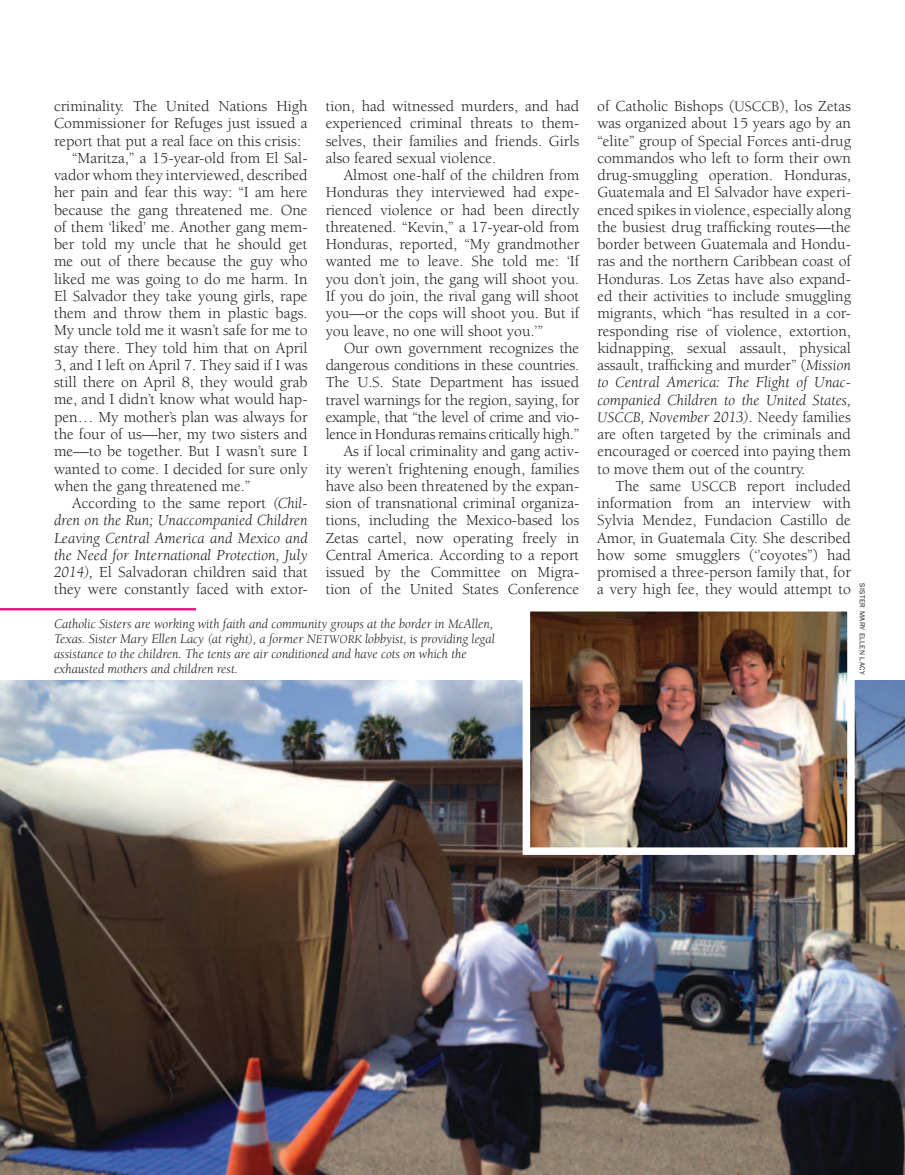
<style>
.page{position:relative;width:905px;height:1175px;background:#fff}
.page>*{position:absolute;margin:0;border:0;box-sizing:border-box;transform-origin:0 0}
.t1{font:15.75px/17.2px "Berkeley";color:#231f20;text-align:justify}
.t2{font:italic 15.75px "Berkeley";color:#231f20}
.t3{font:italic 13.5px/15px "Berkeley";color:#231f20}
.t4{font:7.5px "Franklin Got ITC";letter-spacing:.05em;color:#231f20}
.s1{font-size:15px}
.s2{font-style:italic}
.s3{font-style:italic;font-size:15px}
.s4{font-size:12px}
</style>
<div class="page">
<img style="left:0;top:681px;width:904px;height:493px">
<img style="left:531px;top:613px;width:314px;height:233px">
<div style="left:522px;top:604px;width:332px;height:251px;border:8px solid #fff"></div>
<hr style="left:0;top:608px;width:196px;height:2px;background:#ed037b">
<p class="t1" style="left:597px;top:98px;width:255px">of Catholic Bishops (<span class="s1">USCCB</span>), los Zetas was organized about 15 years ago by an “elite” group of Special Forces anti-drug commandos who left to form their own drug-smuggling operation. Honduras, Guatemala and El Salvador have experi&shy;enced spikes in violence, especially along the busiest drug trafficking routes—the border between Guatemala and Hondu&shy;ras and the northern Caribbean coast of Honduras. Los Zetas have also expand&shy;ed their activities to include smuggling migrants, which “has resulted in a cor&shy;responding rise of violence, extortion, kidnapping, sexual assault, physical assault, trafficking and murder” (<span class="s2">Mission to Central America: The Flight of Unac&shy;companied Children to the United States, </span><span class="s3">USCCB</span><span class="s2">, November 2013)</span>. Needy families are often targeted by the criminals and encouraged or coerced into paying them to move them out of the country.</p>
<p class="t1" style="left:597px;top:477px;width:255px;text-indent:18px">The same <span class="s1">USCCB</span> report included information from an interview with Sylvia Mendez, Fundacion Castillo de Amor, in Guatemala City. She described how some smugglers (‘’coyotes”) had promised a three-person family that, for a very high fee, they would attempt to</p>
<p class="t1" style="left:54px;top:98px;width:255px">criminality. The United Nations High</p>
<p class="t1" style="left:54px;top:115px;width:255px">Commissioner for Refuges just issued a</p>
<p class="t1" style="left:54px;top:132px;width:248px">report that put a real face on this crisis:</p>
<p class="t1" style="left:72px;top:150px;width:237px">“Maritza,” a 15-year-old from El Sal-</p>
<p class="t1" style="left:54px;top:167px;width:255px">vador whom they interviewed, described</p>
<p class="t1" style="left:54px;top:184px;width:255px">her pain and fear this way: “I am here</p>
<p class="t1" style="left:54px;top:201px;width:255px">because the gang threatened me. One</p>
<p class="t1" style="left:54px;top:219px;width:255px">of them ‘liked’ me. Another gang mem-</p>
<p class="t1" style="left:54px;top:236px;width:255px">ber told my uncle that he should get</p>
<p class="t1" style="left:54px;top:253px;width:255px">me out of there because the guy who</p>
<p class="t1" style="left:54px;top:270px;width:255px">liked me was going to do me harm. In</p>
<p class="t1" style="left:54px;top:288px;width:255px">El Salvador they take young girls, rape</p>
<p class="t1" style="left:54px;top:305px;width:255px">them and throw them in plastic bags.</p>
<p class="t1" style="left:54px;top:322px;width:255px">My uncle told me it wasn’t safe for me to</p>
<p class="t1" style="left:54px;top:339px;width:255px">stay there. They told him that on April</p>
<p class="t1" style="left:54px;top:357px;width:255px">3, and I left on April 7. They said if I was</p>
<p class="t1" style="left:54px;top:374px;width:255px">still there on April 8, they would grab</p>
<p class="t1" style="left:54px;top:391px;width:255px">me, and I didn’t know what would hap-</p>
<p class="t1" style="left:54px;top:408px;width:255px">pen… My mother’s plan was always for</p>
<p class="t1" style="left:54px;top:426px;width:255px">the four of us—her, my two sisters and</p>
<p class="t1" style="left:54px;top:443px;width:255px">me—to be together. But I wasn’t sure I</p>
<p class="t1" style="left:54px;top:460px;width:255px">wanted to come. I decided for sure only</p>
<p class="t1" style="left:54px;top:477px;width:198px">when the gang threatened me.”</p>
<p class="t1" style="left:72px;top:495px;width:237px">According to the same report <span class="s2">(Chil-</span></p>
<p class="t2" style="left:54px;top:512px;width:255px">dren on the Run; Unaccompanied Children</p>
<p class="t2" style="left:54px;top:529px;width:255px">Leaving Central America and Mexico and</p>
<p class="t2" style="left:54px;top:547px;width:255px">the Need for International Protection, July</p>
<p class="t1" style="left:54px;top:564px;width:255px"><span class="s2">2014),</span> El Salvadoran children said that</p>
<p class="t1" style="left:54px;top:581px;width:255px">they were constantly faced with extor-</p>
<p class="t4" style="left:866px;top:583px;width:93px;rotate:90deg">SISTER mary ellen lacy</p>
<p class="t1" style="left:326px;top:98px;width:255px">tion, had witnessed murders, and had experienced criminal threats to them&shy;selves, their families and friends. Girls also feared sexual violence.</p>
<p class="t1" style="left:326px;top:167px;width:255px;text-indent:18px">Almost one-half of the children from Honduras they interviewed had expe&shy;rienced violence or had been directly threatened. “Kevin,” a 17-year-old from Honduras, reported, “My grandmother wanted me to leave. She told me: ‘If you don’t join, the gang will shoot you.<br>If you do join, the rival gang will shoot you—or the cops will shoot you. But if you leave, no one will shoot you.’”</p>
<p class="t1" style="left:326px;top:339px;width:255px;text-align:right">Our own government recognizes the dangerous conditions in these countries.<br>The U.S. State Department has issued travel warnings for the region, saying, for example, that “the level of crime and vio&shy;lence in Honduras remains critically high.” As if local criminality and gang activ&shy;ity weren’t frightening enough, families have also been threatened by the expan&shy;sion of transnational criminal organiza&shy;tions, including the Mexico-based los Zetas cartel, now operating freely in Central America. According to a report issued by the Committee on Migra&shy;tion of the United States Conference</p>
<p class="t3" style="left:54px;top:617px;width:442px">Catholic Sisters are working with faith and community groups at the border in McAllen, Texas. Sister Mary Ellen Lacy (at right), a former N<span class="s4">ETWORK</span> lobbyist, is providing legal assistance to the children. The tents are air conditioned and have cots on which the exhausted mothers and children rest.</p>
</div>
